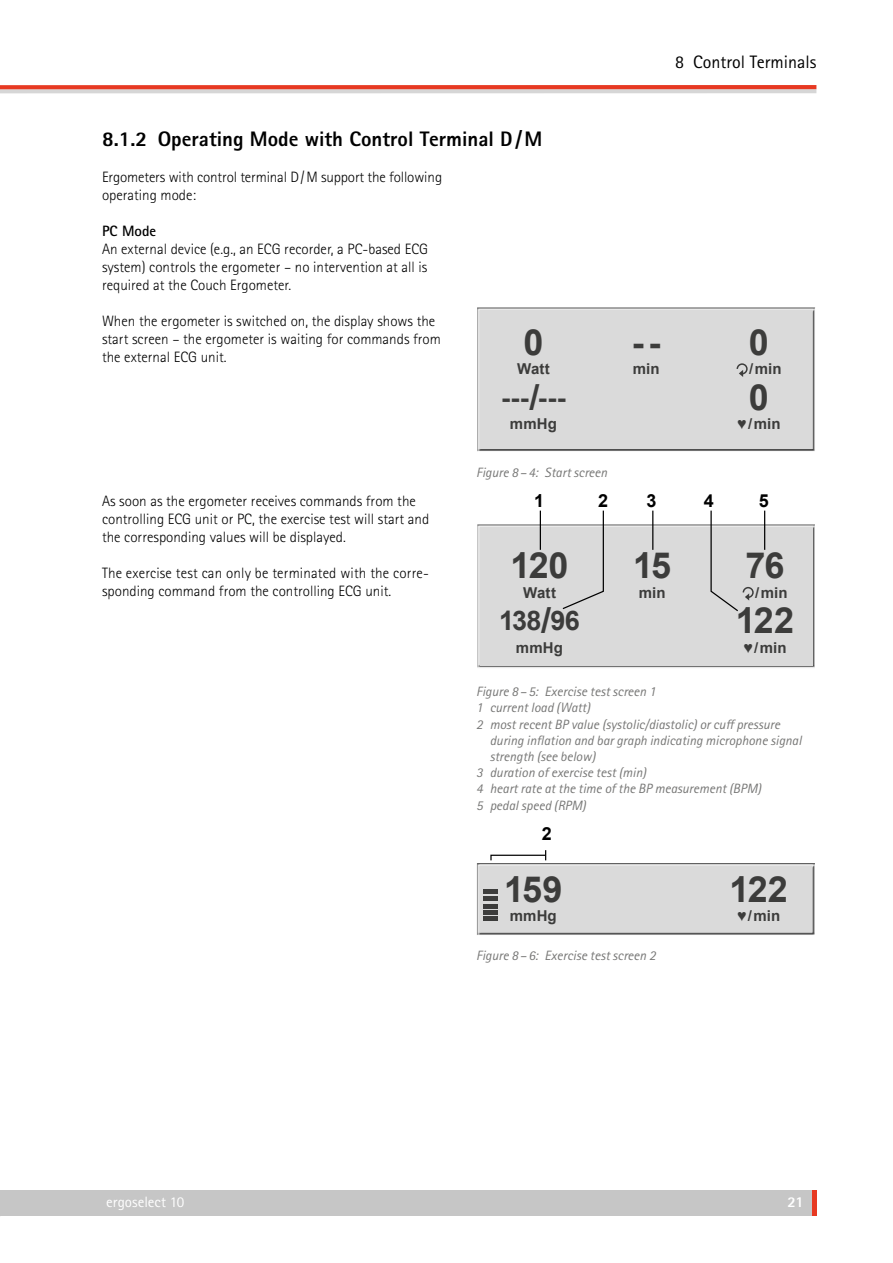
<style>
.page{position:relative;width:893px;height:1263px;background:#fff}
.page>*{position:absolute;margin:0;border:0;box-sizing:border-box;transform-origin:0 0}
.t1{font:700 36px "Arial";letter-spacing:-.04em;color:#3c3c3b}
.t2{font:700 27px "Arial";color:#3c3c3b}
.t3{font:800 21px "Rotis Sans Serif Pro";color:#000}
.t4{font:18px "Rotis Sans Serif Pro";color:#000}
.t5{font:700 18px "Arial";color:#000}
.t6{font:300 15px/18px "Rotis Sans Serif Pro";color:#000}
.t7{font:700 15px "Arial";letter-spacing:.005em;color:#3c3c3b}
.t8{font:15px "Rotis Sans Serif Pro";color:#fff}
.t9{font:700 15px "Rotis Sans Serif Pro";color:#000}
.t10{font:800 15px "Rotis Sans Serif Pro";color:#fff}
.t11{font:italic 13.5px "Rotis Sans Serif Pro";color:#777776}
.s1{font-size:36px}
</style>
<div class="page">
<svg style="left:0;top:89px;width:816px;height:4px;background:#d8cdcc"></svg>
<svg style="left:0;top:85px;width:816px;height:4px;background:#e73d27"></svg>
<div style="left:0;top:1191px;width:815px;height:25px;background:#c6c6c6"></div>
<hr style="left:812px;top:1191px;width:4px;height:25px;background:#e73922">
<div style="left:476px;top:307px;width:340px;height:144px;background:#dadada"></div>
<svg style="left:736px;top:363px;width:12px;height:14px"></svg>
<svg style="left:477px;top:511px;width:337px;height:157px;background:#dadada"></svg>
<svg style="left:561px;top:510px;width:44px;height:100px;background:#d6d6d6"></svg>
<hr style="left:652px;top:511px;width:1px;height:39px;background:#000">
<hr style="left:540px;top:511px;width:1px;height:39px;background:#000">
<hr style="left:764px;top:511px;width:1px;height:39px;background:#000">
<svg style="left:710px;top:510px;width:44px;height:102px;background:#d5d5d5"></svg>
<svg style="left:477px;top:851px;width:337px;height:84px;background:#d9d9d9"></svg>
<hr style="left:483px;top:889px;width:15px;height:4px;background:#3c3c3b">
<hr style="left:483px;top:897px;width:15px;height:4px;background:#3c3c3b">
<hr style="left:483px;top:904px;width:15px;height:4px;background:#3c3c3b">
<div style="left:483px;top:910px;width:15px;height:5px;background:#3c3c3b"></div>
<hr style="left:483px;top:917px;width:15px;height:4px;background:#3c3c3b">
<svg style="left:490px;top:850px;width:56px;height:11px"></svg>
<h3 class="t3" style="left:102px;top:125px;width:442px">8.1.2 Operating Mode with Control Terminal D/M</h3>
<p class="t6" style="left:102px;top:168px;width:342px">Ergometers with control terminal D/M support the following operating mode:</p>
<p class="t9" style="left:102px;top:221px;width:56px">PC Mode</p>
<p class="t6" style="left:102px;top:240px;width:328px;text-align:justify">An external device (e.g., an ECG recorder, a PC-based ECG system) controls the ergometer – no intervention at all is required at the Couch Ergometer.</p>
<p class="t6" style="left:102px;top:312px;width:340px">When the ergometer is switched on, the display shows the start screen – the ergometer is waiting for commands from the external ECG unit.</p>
<h1 class="t1" style="left:523px;top:318px;width:22px">0</h1>
<p class="t7" style="left:517px;top:359px;width:34px">Watt</p>
<h2 class="t2" style="left:501px;top:379px;width:66px">---<span class="s1">/</span>---</h2>
<p class="t7" style="left:510px;top:414px;width:49px">mmHg</p>
<p class="t11" style="left:476px;top:464px;width:133px">Figure 8 –4: Start screen</p>
<p class="t4" style="left:675px;top:51px;width:143px">8 Control Terminals</p>
<h1 class="t1" style="left:632px;top:318px;width:30px">--</h1>
<p class="t7" style="left:633px;top:359px;width:28px">min</p>
<h1 class="t1" style="left:749px;top:318px;width:22px">0</h1>
<p class="t7" style="left:749px;top:359px;width:34px">/ min</p>
<h1 class="t1" style="left:749px;top:373px;width:22px">0</h1>
<p class="t7" style="left:738px;top:414px;width:44px">♥ / min</p>
<p class="t6" style="left:102px;top:492px;width:329px">As soon as the ergometer receives commands from the controlling ECG unit or PC, the exercise test will start and the corresponding values will be displayed.</p>
<p class="t6" style="left:102px;top:564px;width:328px">The exercise test can only be terminated with the corre‑ sponding command from the controlling ECG unit.</p>
<p class="t5" style="left:534px;top:489px;width:12px">1</p>
<p class="t5" style="left:598px;top:489px;width:12px">2</p>
<p class="t5" style="left:646px;top:489px;width:12px">3</p>
<p class="t5" style="left:704px;top:489px;width:12px">4</p>
<p class="t5" style="left:759px;top:489px;width:12px">5</p>
<h1 class="t1" style="left:510px;top:542px;width:60px">120</h1>
<p class="t7" style="left:523px;top:582px;width:34px">Watt</p>
<h2 class="t2" style="left:499px;top:603px;width:82px">138<span class="s1">/</span>96</h2>
<p class="t7" style="left:516px;top:637px;width:49px">mmHg</p>
<h1 class="t1" style="left:633px;top:542px;width:40px">15</h1>
<p class="t7" style="left:639px;top:582px;width:28px">min</p>
<h1 class="t1" style="left:745px;top:542px;width:41px">76</h1>
<p class="t7" style="left:755px;top:582px;width:34px">/ min</p>
<h1 class="t1" style="left:736px;top:597px;width:60px">122</h1>
<p class="t7" style="left:744px;top:637px;width:44px">♥ / min</p>
<p class="t11" style="left:476px;top:684px;width:181px">Figure 8 –5: Exercise test screen 1</p>
<p class="t11" style="left:476px;top:700px;width:115px">1 current load (Watt)</p>
<p class="t11" style="left:476px;top:716px;width:305px">2 most recent BP value (systolic/diastolic) or cuff pressure</p>
<p class="t11" style="left:490px;top:732px;width:313px">during inflation and bar graph indicating microphone signal</p>
<p class="t11" style="left:490px;top:748px;width:107px">strength (see below)</p>
<p class="t11" style="left:476px;top:765px;width:171px">3 duration of exercise test (min)</p>
<p class="t11" style="left:476px;top:781px;width:286px">4 heart rate at the time of the BP measurement (BPM)</p>
<p class="t11" style="left:476px;top:797px;width:111px">5 pedal speed (RPM)</p>
<p class="t5" style="left:542px;top:822px;width:12px">2</p>
<h1 class="t1" style="left:504px;top:865px;width:60px">159</h1>
<p class="t7" style="left:510px;top:906px;width:49px">mmHg</p>
<h1 class="t1" style="left:729px;top:865px;width:60px">122</h1>
<p class="t7" style="left:737px;top:906px;width:44px">♥ / min</p>
<p class="t11" style="left:476px;top:947px;width:181px">Figure 8 –6: Exercise test screen 2</p>
<p class="t8" style="left:106px;top:1193px;width:80px">ergoselect 10</p>
<p class="t10" style="left:787px;top:1193px;width:18px">21</p>
</div>
